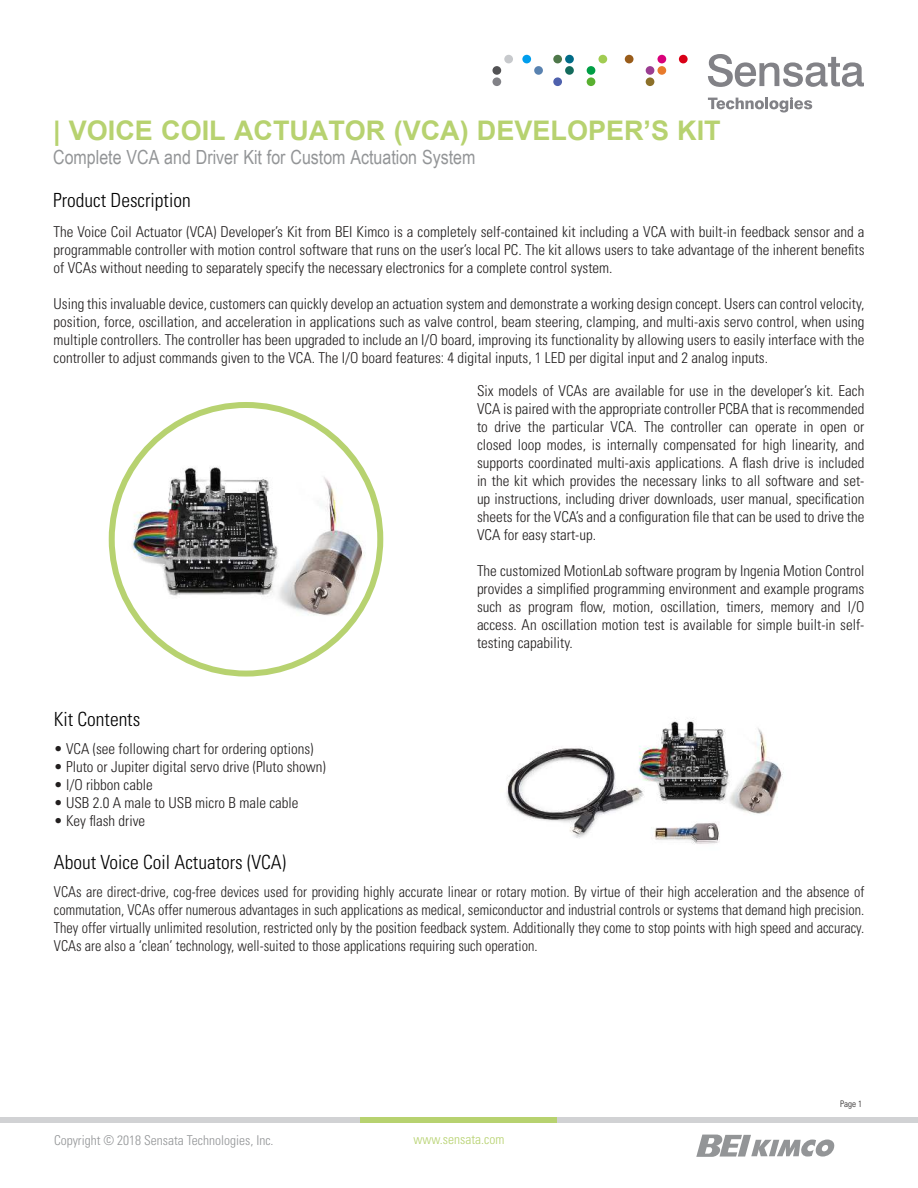
<style>
.page{position:relative;width:918px;height:1188px;background:#fff}
.page>*{position:absolute;margin:0;border:0;box-sizing:border-box;transform-origin:0 0}
.t1{font:700 27px "Arial";color:#b7d270}
.t2{font:300 condensed 19.5px "Univers";color:#000}
.t3{font:19.5px "Arial Narrow";color:#939597}
.t4{font:300 condensed 15px/18px "Univers";color:#221f1f;text-align:justify}
.t5{font:300 condensed 15px/18px "Univers";color:#221f1f;text-align:justify;scale:.95 1}
.t6{font:300 condensed 13.5px "Univers";color:#939597}
.t7{font:300 condensed 13.5px "Univers";color:#b7d270}
.t8{font:300 condensed 9px "Univers";color:#221f1f}
</style>
<div class="page">
<svg style="left:708px;top:54px;width:156px;height:33px"></svg>
<svg style="left:708px;top:97px;width:104px;height:15px"></svg>
<div style="left:492px;top:77px;width:9px;height:9px;background:#828287;border-radius:50%"></div>
<div style="left:522px;top:55px;width:9px;height:8px;background:#009eed;border-radius:50%"></div>
<div style="left:534px;top:66px;width:9px;height:9px;background:#5982b0;border-radius:50%"></div>
<div style="left:553px;top:55px;width:9px;height:8px;background:#4f784a;border-radius:50%"></div>
<div style="left:565px;top:55px;width:9px;height:8px;background:#006b87;border-radius:50%"></div>
<div style="left:565px;top:66px;width:9px;height:9px;background:#146b5c;border-radius:50%"></div>
<div style="left:553px;top:77px;width:9px;height:9px;background:#4f61ad;border-radius:50%"></div>
<div style="left:598px;top:55px;width:9px;height:8px;background:#a1cc52;border-radius:50%"></div>
<div style="left:587px;top:66px;width:8px;height:9px;background:#009e45;border-radius:50%"></div>
<div style="left:587px;top:77px;width:8px;height:9px;background:#59b030;border-radius:50%"></div>
<div style="left:657px;top:55px;width:9px;height:8px;background:#d9007a;border-radius:50%"></div>
<div style="left:646px;top:66px;width:8px;height:9px;background:#9b3d91;border-radius:50%"></div>
<div style="left:657px;top:66px;width:9px;height:9px;background:#e87a2b;border-radius:50%"></div>
<div style="left:646px;top:77px;width:8px;height:9px;background:#8c7029;border-radius:50%"></div>
<div style="left:679px;top:55px;width:9px;height:8px;background:#d90017;border-radius:50%"></div>
<div style="left:504px;top:55px;width:9px;height:8px;background:#c7c9cc;border-radius:50%"></div>
<div style="left:492px;top:66px;width:9px;height:9px;background:#525254;border-radius:50%"></div>
<div style="left:625px;top:55px;width:9px;height:8px;background:#995c1a;border-radius:50%"></div>
<div style="left:0;top:1117px;width:918px;height:6px;background:#d1d2d4"></div>
<div style="left:361px;top:1117px;width:196px;height:6px;background:#b7d270"></div>
<svg style="left:696px;top:1134px;width:139px;height:23px"></svg>
<img style="left:506px;top:718px;width:277px;height:126px">
<img style="left:123px;top:455px;width:246px;height:169px">
<div style="left:109px;top:402px;width:274px;height:275px;border:6px solid #b7d270;border-radius:50%"></div>
<h1 class="t1" style="left:53px;top:121px;width:669px">| VOICE COIL ACTUATOR (VCA) DEVELOPER’S KIT</h1>
<h2 class="t3" style="left:53px;top:150px;width:424px">Complete VCA and Driver Kit for Custom Actuation System</h2>
<h2 class="t2" style="left:53px;top:193px;width:139px">Product Description</h2>
<p class="t4" style="left:54px;top:223px;width:812px">The Voice Coil Actuator (VCA) Developer’s Kit from BEI Kimco is a completely self-contained kit including a VCA with built-in feedback sensor and a programmable controller with motion control software that runs on the user’s local PC. The kit allows users to take advantage of the inherent benefits of VCAs without needing to separately specify the necessary electronics for a complete control system.</p>
<p class="t4" style="left:54px;top:295px;width:812px">Using this invaluable device, customers can quickly develop an actuation system and demonstrate a working design concept. Users can control velocity, position, force, oscillation, and acceleration in applications such as valve control, beam steering, clamping, and multi-axis servo control, when using multiple controllers. The controller has been upgraded to include an I/O board, improving its functionality by allowing users to easily interface with the controller to adjust commands given to the VCA. The I/O board features: 4 digital inputs, 1 LED per digital input and 2 analog inputs.</p>
<h2 class="t2" style="left:54px;top:712px;width:88px">Kit Contents</h2>
<p class="t4" style="left:54px;top:741px;width:261px">• VCA (see following chart for ordering options)</p>
<p class="t4" style="left:54px;top:759px;width:274px">• Pluto or Jupiter digital servo drive (Pluto shown)</p>
<p class="t4" style="left:54px;top:777px;width:101px">• I/O ribbon cable</p>
<p class="t4" style="left:54px;top:795px;width:246px">• USB 2.0 A male to USB micro B male cable</p>
<p class="t4" style="left:54px;top:813px;width:93px">• Key flash drive</p>
<h2 class="t2" style="left:54px;top:854px;width:234px">About Voice Coil Actuators (VCA)</h2>
<p class="t4" style="left:477px;top:383px;width:389px">Six models of VCAs are available for use in the developer’s kit. Each VCA is paired with the appropriate controller PCBA that is recommended to drive the particular VCA. The controller can operate in open or closed loop modes, is internally compensated for high linearity, and supports coordinated multi-axis applications. A flash drive is included in the kit which provides the necessary links to all software and set&shy;up instructions, including driver downloads, user manual, specification sheets for the VCA’s and a configuration file that can be used to drive the VCA for easy start-up.</p>
<p class="t4" style="left:477px;top:563px;width:389px">The customized MotionLab software program by Ingenia Motion Control provides a simplified programming environment and example programs such as program flow, motion, oscillation, timers, memory and I/O access. An oscillation motion test is available for simple built-in self&shy;testing capability.</p>
<p class="t5" style="left:54px;top:884px;width:855px">VCAs are direct-drive, cog-free devices used for providing highly accurate linear or rotary motion. By virtue of their high acceleration and the absence of commutation, VCAs offer numerous advantages in such applications as medical, semiconductor and industrial controls or systems that demand high precision.<br>They offer virtually unlimited resolution, restricted only by the position feedback system. Additionally they come to stop points with high speed and accuracy.<br>VCAs are also a ‘clean’ technology, well-suited to those applications requiring such operation.</p>
<p class="t6" style="left:54px;top:1135px;width:221px">Copyright © 2018 Sensata Technologies, Inc.</p>
<p class="t7" style="left:414px;top:1134px;width:92px">www.sensata.com</p>
<p class="t8" style="left:840px;top:1100px;width:23px">Page 1</p>
</div>
